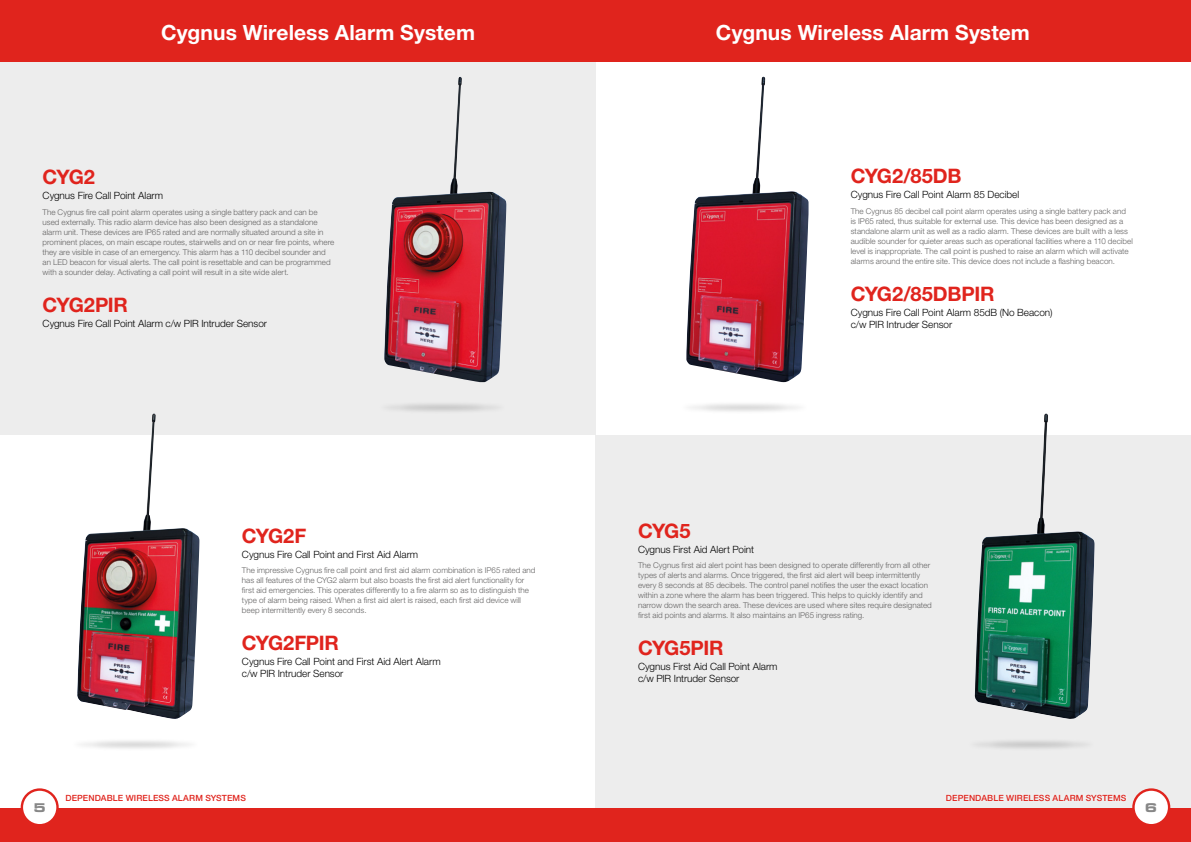
<style>
.page{position:relative;width:1191px;height:842px;background:#fff}
.page>*{position:absolute;margin:0;border:0;box-sizing:border-box;transform-origin:0 0}
.t1{font:700 21px "Helvetica Neue LT Pro";letter-spacing:.005em;color:#fff}
.t2{font:700 20px "Helvetica Neue LT Pro";letter-spacing:-.01em;color:#e0241d}
.t3{font:700 expanded 13.1px "Microgramma DOT";color:#878787}
.t4{font:300 10px/12px "Helvetica Neue LT Pro";letter-spacing:-.005em;color:#000}
.t5{font:500 8.6px "Helvetica Neue LT Pro";letter-spacing:.015em;color:#e0241d}
.t6{font:300 8px/10px "Helvetica Neue LT Pro";letter-spacing:.005em;color:#646363}
</style>
<div class="page">
<div style="left:595px;top:0;width:596px;height:62px;background:#e0241d"></div>
<div style="left:0;top:0;width:595px;height:62px;background:#e0241d"></div>
<div style="left:595px;top:435px;width:596px;height:373px;background:#ededed"></div>
<div style="left:0;top:62px;width:595px;height:373px;background:#ededed"></div>
<img style="left:77px;top:413px;width:122px;height:306px">
<img style="left:974px;top:413px;width:120px;height:306px">
<img style="left:384px;top:77px;width:122px;height:305px">
<img style="left:686px;top:77px;width:122px;height:305px">
<div style="left:0;top:808px;width:595px;height:34px;background:#e0241d"></div>
<div style="left:595px;top:808px;width:596px;height:34px;background:#e0241d"></div>
<div style="left:1133px;top:789px;width:36px;height:36px;background:#fff;border-radius:50%"></div>
<div style="left:1132px;top:788px;width:38px;height:38px;border:2px solid #e0241d;border-radius:50%"></div>
<div style="left:22px;top:789px;width:36px;height:36px;background:#fff;border-radius:50%"></div>
<div style="left:21px;top:788px;width:38px;height:38px;border:2px solid #e0241d;border-radius:50%"></div>
<h1 class="t1" style="left:161px;top:19px;width:315px">Cygnus Wireless Alarm System</h1>
<h2 class="t2" style="left:43px;top:165px;width:54px">CYG2</h2>
<p class="t4" style="left:43px;top:190px;width:122px">Cygnus Fire Call Point Alarm</p>
<p class="t6" style="left:43px;top:207px;width:293px">The Cygnus fire call point alarm operates using a single battery pack and can be used externally. This radio alarm device has also been designed as a standalone alarm unit. These devices are IP65 rated and are normally situated around a site in prominent places, on main escape routes, stairwells and on or near fire points, where they are visible in case of an emergency. This alarm has a 110 decibel sounder and an LED beacon for visual alerts. The call point is resettable and can be programmed with a sounder delay. Activating a call point will result in a site wide alert.</p>
<h2 class="t2" style="left:43px;top:292px;width:87px">CYG2PIR</h2>
<p class="t4" style="left:43px;top:317px;width:226px">Cygnus Fire Call Point Alarm c/w PIR Intruder Sensor</p>
<h2 class="t2" style="left:242px;top:523px;width:66px">CYG2F</h2>
<p class="t4" style="left:242px;top:548px;width:178px">Cygnus Fire Call Point and First Aid Alarm</p>
<p class="t6" style="left:242px;top:565px;width:295px">The impressive Cygnus fire call point and first aid alarm combination is IP65 rated and has all features of the CYG2 alarm but also boasts the first aid alert functionality for first aid emergencies. This operates differently to a fire alarm so as to distinguish the type of alarm being raised. When a first aid alert is raised, each first aid device will beep intermittently every 8 seconds.</p>
<h2 class="t2" style="left:242px;top:631px;width:98px">CYG2FPIR</h2>
<p class="t4" style="left:242px;top:655px;width:200px">Cygnus Fire Call Point and First Aid Alert Alarm c/w PIR Intruder Sensor</p>
<h1 class="t1" style="left:716px;top:19px;width:315px">Cygnus Wireless Alarm System</h1>
<h2 class="t2" style="left:850px;top:164px;width:112px">CYG2/85DB</h2>
<p class="t4" style="left:850px;top:189px;width:170px">Cygnus Fire Call Point Alarm 85 Decibel</p>
<p class="t6" style="left:850px;top:206px;width:283px">The Cygnus 85 decibel call point alarm operates using a single battery pack and is IP65 rated, thus suitable for external use. This device has been designed as a standalone alarm unit as well as a radio alarm. These devices are built with a less audible sounder for quieter areas such as operational facilities where a 110 decibel level is inappropriate. The call point is pushed to raise an alarm which will activate alarms around the entire site. This device does not include a flashing beacon.</p>
<h2 class="t2" style="left:850px;top:281px;width:145px">CYG2/85DBPIR</h2>
<p class="t4" style="left:850px;top:306px;width:203px">Cygnus Fire Call Point Alarm 85dB (No Beacon) c/w PIR Intruder Sensor</p>
<h2 class="t2" style="left:638px;top:518px;width:54px">CYG5</h2>
<p class="t4" style="left:638px;top:543px;width:118px">Cygnus First Aid Alert Point</p>
<p class="t6" style="left:638px;top:560px;width:295px">The Cygnus first aid alert point has been designed to operate differently from all other types of alerts and alarms. Once triggered, the first aid alert will beep intermittently every 8 seconds at 85 decibels. The control panel notifies the user the exact location within a zone where the alarm has been triggered. This helps to quickly identify and narrow down the search area. These devices are used where sites require designated first aid points and alarms. It also maintains an IP65 ingress rating.</p>
<h2 class="t2" style="left:638px;top:636px;width:87px">CYG5PIR</h2>
<p class="t4" style="left:638px;top:660px;width:141px">Cygnus First Aid Call Point Alarm c/w PIR Intruder Sensor</p>
<p class="t5" style="left:65px;top:792px;width:182px">DEPENDABLE WIRELESS ALARM SYSTEMS</p>
<p class="t5" style="left:946px;top:792px;width:182px">DEPENDABLE WIRELESS ALARM SYSTEMS</p>
<h3 class="t3" style="left:34px;top:799px;width:13px">5</h3>
<h3 class="t3" style="left:1145px;top:799px;width:13px">6</h3>
</div>
